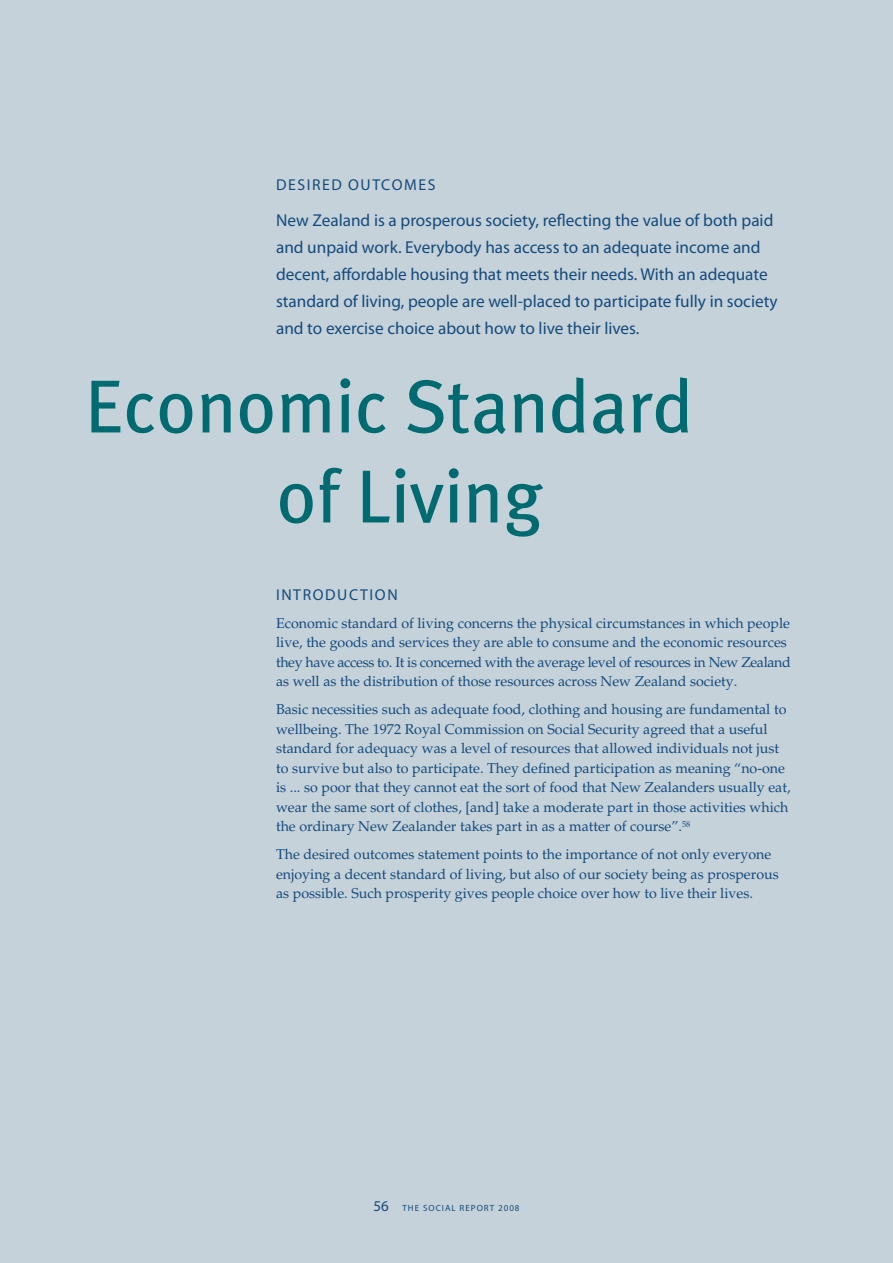
<style>
.page{position:relative;width:893px;height:1263px;background:#c5d2da}
.page>*{position:absolute;margin:0;border:0;box-sizing:border-box;transform-origin:0 0}
.t1{font:75px/90px "Meta Plus";color:#006a71;text-align:center}
.t2{font:17.25px/27px "Myriad Pro";color:#144a7c}
.t3{font:15.75px "Myriad Pro";letter-spacing:.1em;color:#144a7c}
.t4{font:14.25px/19.5px "M Palatino";color:#144a7c}
.t5{font:9px "Myriad Pro";letter-spacing:.11em;color:#144a7c}
.s1{font-size:15px}
</style>
<div class="page">
<p class="t3" style="left:276px;top:175px;width:161px">DESIRED OUTCOMES</p>
<p class="t2" style="left:276px;top:206px;width:503px">New Zealand is a prosperous society, reflecting the value of both paid and unpaid work. Everybody has access to an adequate income and decent, affordable housing that meets their needs. With an adequate standard of living, people are well-placed to participate fully in society and to exercise choice about how to live their lives.</p>
<h1 class="t1" style="left:85px;top:361px;width:610px">Economic Standard of Living</h1>
<p class="t3" style="left:276px;top:585px;width:123px">INTRODUCTION</p>
<p class="t4" style="left:276px;top:613px;width:516px">Economic standard of living concerns the physical circumstances in which people live, the goods and services they are able to consume and the economic resources they have access to. It is concerned with the average level of resources in New Zealand as well as the distribution of those resources across New Zealand society.</p>
<p class="t4" style="left:276px;top:700px;width:516px">Basic necessities such as adequate food, clothing and housing are fundamental to wellbeing. The 1972 Royal Commission on Social Security agreed that a useful standard for adequacy was a level of resources that allowed individuals not just to survive but also to participate. They defined participation as meaning “no-one is ... so poor that they cannot eat the sort of food that New Zealanders usually eat, wear the same sort of clothes, [and] take a moderate part in those activities which the ordinary New Zealander takes part in as a matter of course”.<sup>58</sup></p>
<p class="t4" style="left:276px;top:845px;width:504px">The desired outcomes statement points to the importance of not only everyone enjoying a decent standard of living, but also of our society being as prosperous as possible. Such prosperity gives people choice over how to live their lives.</p>
<p class="t5" style="left:373px;top:1202px;width:148px"><span class="s1">56</span> THE SOCIAL REPORT 2008</p>
</div>
